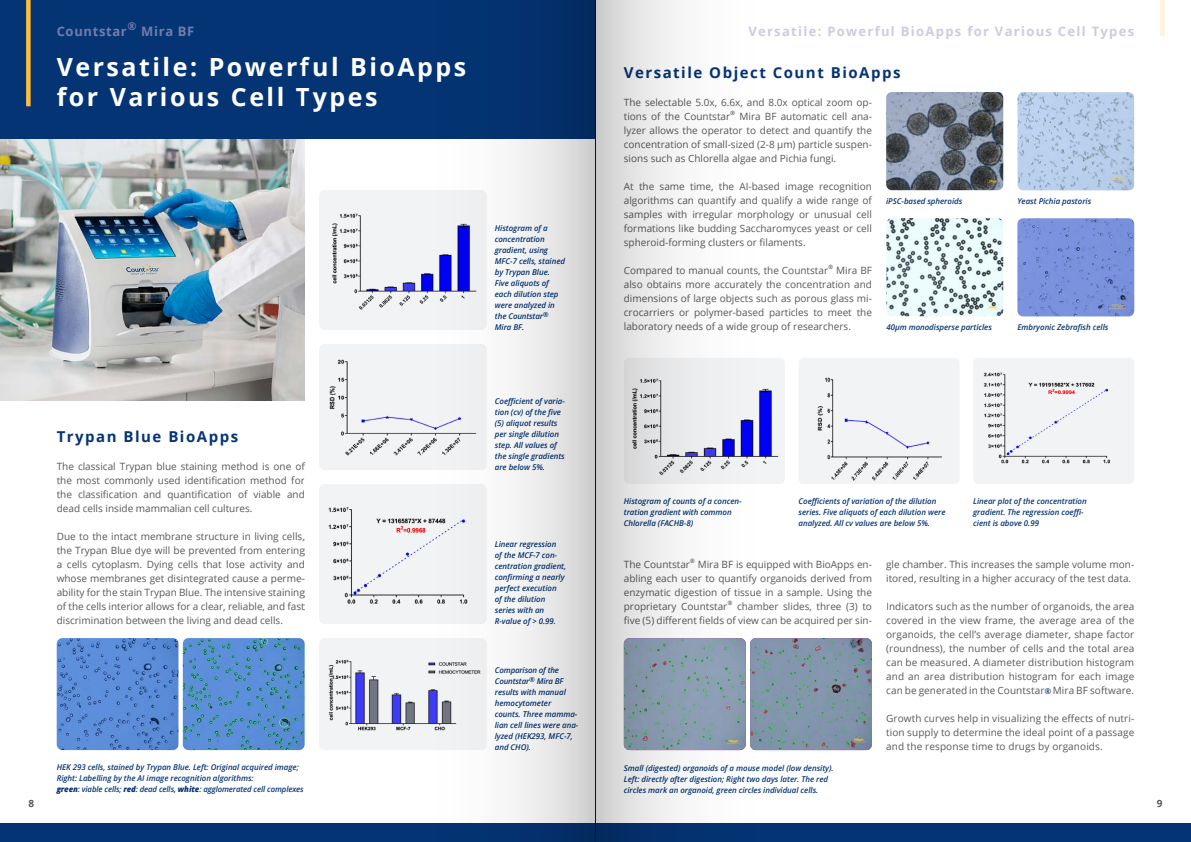
<style>
.page{position:relative;width:1191px;height:842px;background:#fff}
.page>*{position:absolute;margin:0;border:0;box-sizing:border-box;transform-origin:0 0}
.t1{font:700 25px "Open Sans";letter-spacing:.1em;color:#fff}
.t2{font:700 15px "Open Sans";letter-spacing:.1em;color:#053474}
.t3{font:700 13px "Open Sans";letter-spacing:.1em;color:#cbcde1}
.Fließtext_Flatter{font:700 13px "Open Sans";letter-spacing:.05em;color:#737da9}
.Fließtext_Flatter-2{font:700 11px "Open Sans";color:#737da9}
.Fließ_Block{font:10px/14px "Open Sans";color:#57585a;text-align:justify}
.t4{font:700 10px "Open Sans";color:#57585a}
.t5{font:italic 600 8px/11px "Open Sans";letter-spacing:-.005em;color:#053474}
.Fließ_Block-2{font:italic 600 6px "Open Sans";color:#57585a}
.s1{font-weight:600;font-style:italic;font-size:8px;color:#053474}
.s2{font-weight:800}
</style>
<div class="page">
<div style="left:0;top:824px;width:1191px;height:18px;background:#053474"></div>
<img style="left:0;top:139px;width:305px;height:261px">
<div style="left:798px;top:358px;width:161px;height:126px;background:#f2f3f4;border-radius:5px"></div>
<div style="left:973px;top:358px;width:161px;height:126px;background:#f2f3f4;border-radius:5px"></div>
<img style="left:886px;top:92px;width:117px;height:98px">
<img style="left:1017px;top:92px;width:117px;height:98px">
<img style="left:886px;top:218px;width:117px;height:98px">
<img style="left:1017px;top:218px;width:117px;height:98px">
<img style="left:57px;top:638px;width:121px;height:112px">
<img style="left:183px;top:638px;width:122px;height:112px">
<hr style="left:1160px;top:0;width:4px;height:36px;background:#fef3de">
<div style="left:0;top:0;width:595px;height:139px;background:#053474"></div>
<div style="left:26px;top:0;width:5px;height:106px;background:#febd3b"></div>
<svg style="left:595px;top:0;width:291px;height:842px"></svg>
<svg style="left:305px;top:0;width:290px;height:842px;fill:#f1f1f2"></svg>
<p class="Fließtext_Flatter-2" style="left:127px;top:18px;width:11px">®</p>
<h3 class="t3" style="left:57px;top:22px;width:80px">XXXXXXXX</h3>
<p class="t3" style="left:748px;top:22px;width:387px">Versatile: Powerful BioApps for Various Cell Types</p>
<p class="t1" style="left:57px;top:50px;width:411px">Versatile: Powerful BioApps</p>
<p class="t1" style="left:57px;top:80px;width:322px">for Various Cell Types</p>
<p class="Fließtext_Flatter" style="left:141px;top:22px;width:55px">Mira BF</p>
<p class="Fließtext_Flatter" style="left:57px;top:22px;width:72px">Countstar</p>
<p class="t2" style="left:624px;top:62px;width:278px">Versatile Object Count BioApps</p>
<p class="Fließ_Block" style="left:624px;top:95px;width:250px">The selectable 5.0x, 6.6x, and 8.0x optical zoom op&shy;tions of the Countstar</p>
<p class="Fließ_Block-2" style="left:730px;top:109px;width:6px">®</p>
<p class="Fließ_Block" style="left:624px;top:109px;width:250px;text-indent:116px">Mira BF automatic cell ana&shy;lyzer allows the operator to detect and quantify the concentration of small-sized (2-8 µm) particle suspen&shy;sions such as Chlorella algae and Pichia fungi.</p>
<p class="Fließ_Block" style="left:624px;top:179px;width:250px">At the same time, the AI-based image recognition algorithms can quantify and qualify a wide range of samples with irregular morphology or unusual cell formations like budding Saccharomyces yeast or cell spheroid-forming clusters or filaments.</p>
<p class="Fließ_Block" style="left:624px;top:263px;width:206px">Compared to manual counts, the Countstar</p>
<p class="Fließ_Block-2" style="left:828px;top:263px;width:6px">®</p>
<p class="t5" style="left:886px;top:196px;width:78px">iPSC-based spheroids</p>
<p class="t5" style="left:1017px;top:196px;width:75px">Yeast Pichia pastoris</p>
<p class="t5" style="left:495px;top:222px;width:55px">Histogram of a concentration</p>
<p class="t5" style="left:495px;top:244px;width:72px">gradient, using<br>MFC-7 cells, stained by Trypan Blue.</p>
<p class="t5" style="left:495px;top:277px;width:65px">Five aliquots of each dilution step were analyzed in the Countstar<sup>®<br></sup>Mira BF.</p>
<p class="Fließ_Block" style="left:624px;top:263px;width:250px;text-indent:212px">Mira BF also obtains more accurately the concentration and dimensions of large objects such as porous glass mi&shy;crocarriers or polymer-based particles to meet the laboratory needs of a wide group of researchers.</p>
<p class="t5" style="left:886px;top:322px;width:107px">40µm monodisperse particles</p>
<p class="t5" style="left:1017px;top:322px;width:92px">Embryonic Zebrafish cells</p>
<p class="t2" style="left:57px;top:426px;width:183px">Trypan Blue BioApps</p>
<p class="Fließ_Block" style="left:57px;top:459px;width:250px">The classical Trypan blue staining method is one of the most commonly used identification method for the classification and quantification of viable and dead cells inside mammalian cell cultures.</p>
<p class="Fließ_Block" style="left:57px;top:529px;width:250px">Due to the intact membrane structure in living cells, the Trypan Blue dye will be prevented from entering a cells cytoplasm. Dying cells that lose activity and whose membranes get disintegrated cause a perme&shy;ability for the stain Trypan Blue. The intensive staining of the cells interior allows for a clear, reliable, and fast discrimination between the living and dead cells.</p>
<p class="t5" style="left:495px;top:395px;width:72px">Coefficient of varia&shy;tion (cv) of the five (5) aliquot results per single dilution step. All values of the single gradients are below 5%.</p>
<p class="t5" style="left:495px;top:538px;width:63px">Linear regression</p>
<p class="t5" style="left:495px;top:549px;width:73px">of the MCF-7 con&shy;centration gradient, confirming a nearly perfect execution</p>
<p class="t5" style="left:495px;top:593px;width:52px">of the dilution</p>
<p class="t5" style="left:495px;top:604px;width:51px">series with an</p>
<p class="t5" style="left:495px;top:615px;width:63px">R-value of &gt; 0.99.</p>
<p class="t5" style="left:495px;top:664px;width:70px">Comparison of the<br>Countstar<sup>®</sup> Mira BF</p>
<p class="t5" style="left:495px;top:686px;width:73px">results with manual hemocytometer</p>
<p class="t5" style="left:495px;top:708px;width:85px">counts. Three mamma&shy;lian cell lines were ana&shy;lyzed (HEK293, MFC-7, and CHO).</p>
<p class="t5" style="left:624px;top:495px;width:119px">Histogram of counts of a concen&shy;tration gradient with common<br>Chlorella (FACHB-8)</p>
<p class="t5" style="left:798px;top:495px;width:148px">Coefficients of variation of the dilution series. Five aliquots of each dilution were analyzed. All cv values are below 5%.</p>
<p class="t5" style="left:973px;top:495px;width:115px">Linear plot of the concentration gradient. The regression coeffi&shy;cient is above 0.99</p>
<p class="Fließ_Block" style="left:624px;top:557px;width:68px">The Countstar</p>
<p class="Fließ_Block-2" style="left:690px;top:557px;width:6px">®</p>
<p class="Fließ_Block" style="left:624px;top:557px;width:250px;text-indent:74px">Mira BF is equipped with BioApps en&shy;abling each user to quantify organoids derived from enzymatic digestion of tissue in a sample. Using the proprietary Countstar</p>
<p class="Fließ_Block-2" style="left:727px;top:599px;width:6px">®</p>
<p class="Fließ_Block" style="left:624px;top:599px;width:250px;text-align:right">chamber slides, three (3) to<br>five (5) different fields of view can be acquired per sin-</p>
<p class="Fließ_Block" style="left:886px;top:557px;width:250px">gle chamber. This increases the sample volume mon&shy;itored, resulting in a higher accuracy of the test data.</p>
<p class="Fließ_Block" style="left:886px;top:599px;width:250px">Indicators such as the number of organoids, the area covered in the view frame, the average area of the organoids, the cell’s average diameter, shape factor (roundness), the number of cells and the total area can be measured. A diameter distribution histogram and an area distribution histogram for each image can be generated in the Countstar<span class="s1">®</span> Mira BF software.</p>
<p class="Fließ_Block" style="left:886px;top:711px;width:250px">Growth curves help in visualizing the effects of nutri&shy;tion supply to determine the ideal point of a passage and the response time to drugs by organoids.</p>
<p class="t5" style="left:57px;top:761px;width:248px">HEK 293 cells, stained by Trypan Blue. Left: Original acquired image;<br>Right: Labelling by the AI image recognition algorithms:<br><span class="s2">green</span>: viable cells; <span class="s2">red</span>: dead cells, <span class="s2">white</span>: agglomerated cell complexes</p>
<p class="t5" style="left:624px;top:763px;width:211px">Small (digested) organoids of a mouse model (low density).</p>
<p class="t5" style="left:624px;top:774px;width:206px">Left: directly after digestion; Right two days later. The red</p>
<p class="t5" style="left:624px;top:785px;width:196px">circles mark an organoid, green circles individual cells.</p>
<p class="t4" style="left:28px;top:796px;width:7px">8</p>
<p class="t4" style="left:1156px;top:796px;width:7px">9</p>
</div>
